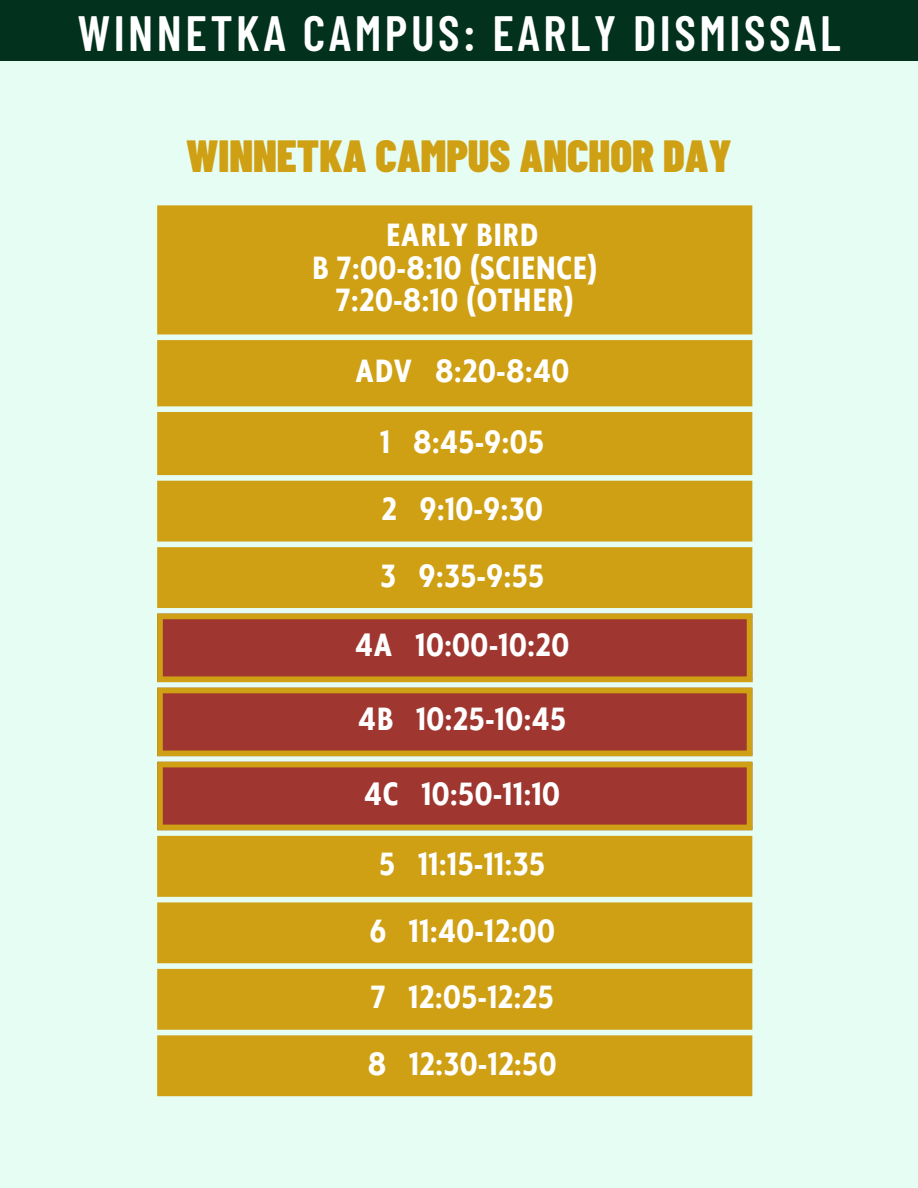
<style>
.page{position:relative;width:918px;height:1188px;background:#e6fdf3}
.page>*{position:absolute;margin:0;border:0;box-sizing:border-box;transform-origin:0 0}
.t1{font:600 49.5px "Barlow Condensed";letter-spacing:.07em;color:#fff}
.t2{font:900 45px "Barlow Condensed";color:#cfa013}
.t3{font:700 30px/32.7px "Klein Condensed";letter-spacing:.04em;color:#fff;text-align:center}
</style>
<div class="page">
<div style="left:0;top:0;width:918px;height:61px;background:#02321d"></div>
<svg style="left:157px;top:205px;width:595px;height:891px;background:#d0a724"></svg>
<svg style="left:157px;top:619px;width:595px;height:206px;background:#a3433a"></svg>
<div style="left:157px;top:619px;width:6px;height:57px;background:#cfa013"></div>
<div style="left:747px;top:619px;width:5px;height:57px;background:#cfa013"></div>
<div style="left:157px;top:614px;width:595px;height:5px;background:#cfa013"></div>
<div style="left:157px;top:676px;width:595px;height:6px;background:#cfa013"></div>
<div style="left:157px;top:693px;width:6px;height:58px;background:#cfa013"></div>
<div style="left:747px;top:693px;width:5px;height:58px;background:#cfa013"></div>
<div style="left:157px;top:688px;width:595px;height:5px;background:#cfa013"></div>
<div style="left:157px;top:751px;width:595px;height:5px;background:#cfa013"></div>
<div style="left:157px;top:767px;width:6px;height:58px;background:#cfa013"></div>
<div style="left:747px;top:767px;width:5px;height:58px;background:#cfa013"></div>
<div style="left:157px;top:762px;width:595px;height:5px;background:#cfa013"></div>
<div style="left:157px;top:825px;width:595px;height:5px;background:#cfa013"></div>
<h1 class="t1" style="left:77px;top:2px;width:765px">WINNETKA CAMPUS: EARLY DISMISSAL</h1>
<h2 class="t2" style="left:186px;top:127px;width:547px">WINNETKA CAMPUS ANCHOR DAY</h2>
<p class="t3" style="left:312px;top:221px;width:286px">EARLY BIRD<br>B 7:00-8:10 (SCIENCE)<br>7:20-8:10 (OTHER)</p>
<p class="t3" style="left:355px;top:357px;width:215px">ADV 8:20-8:40</p>
<p class="t3" style="left:381px;top:427px;width:165px">1 8:45-9:05</p>
<p class="t3" style="left:382px;top:495px;width:162px">2 9:10-9:30</p>
<p class="t3" style="left:381px;top:561px;width:165px">3 9:35-9:55</p>
<p class="t3" style="left:356px;top:631px;width:215px">4A 10:00-10:20</p>
<p class="t3" style="left:359px;top:705px;width:209px">4B 10:25-10:45</p>
<p class="t3" style="left:365px;top:779px;width:197px">4C 10:50-11:10</p>
<p class="t3" style="left:380px;top:850px;width:167px">5 11:15-11:35</p>
<p class="t3" style="left:370px;top:917px;width:186px">6 11:40-12:00</p>
<p class="t3" style="left:371px;top:983px;width:184px">7 12:05-12:25</p>
<p class="t3" style="left:368px;top:1050px;width:190px">8 12:30-12:50</p>
</div>
